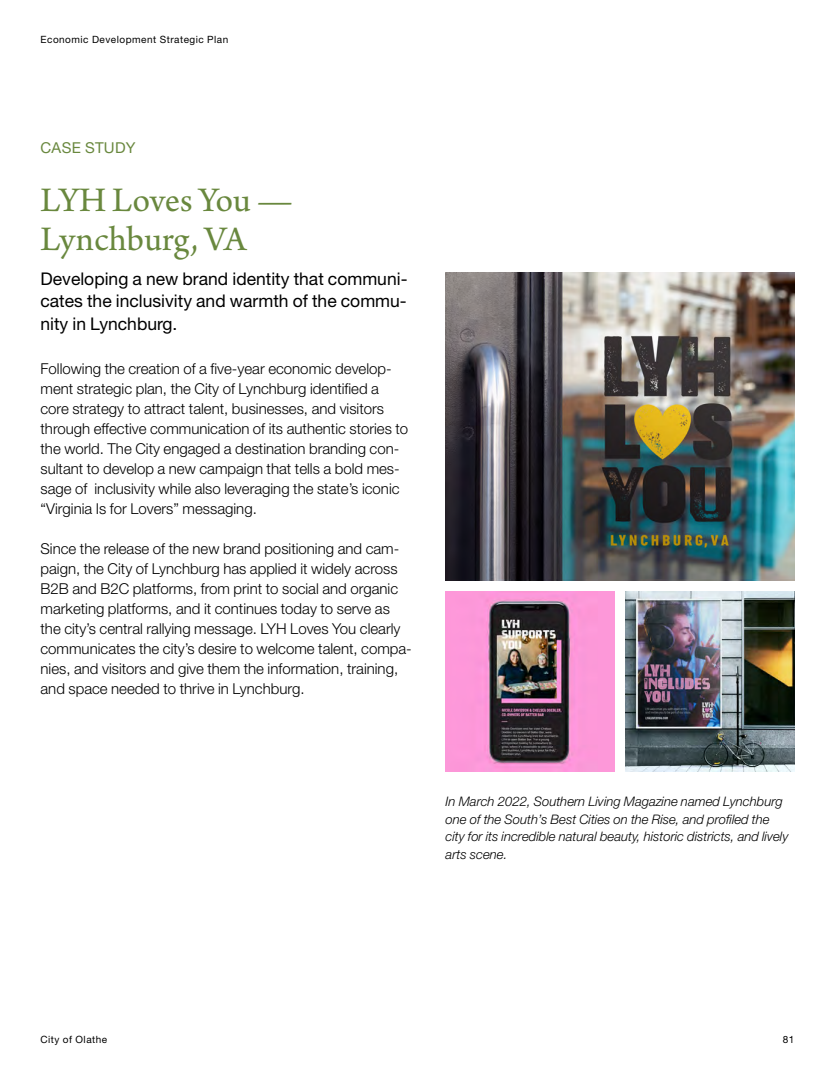
<style>
.page{position:relative;width:835px;height:1080px;background:#fff}
.page>*{position:absolute;margin:0;border:0;box-sizing:border-box;transform-origin:0 0}
.t1{font:36.25px/38.8px "Arno Pro";color:#69883e}
.t2{font:17.5px/22.5px "Helvetica Neue";color:#000;text-align:justify}
.t3{font:300 15px/20px "Helvetica Neue";color:#000}
.t4{font:15px "Helvetica Neue";letter-spacing:.02em;color:#69883e}
.t5{font:italic 300 13.12px/17.5px "Helvetica Neue";color:#000}
.t6{font:10px "Helvetica Neue";letter-spacing:.05em;color:#000}
</style>
<div class="page">
<img style="left:445px;top:592px;width:169px;height:180px">
<img style="left:445px;top:272px;width:349px;height:308px">
<img style="left:625px;top:592px;width:169px;height:180px">
<p class="t6" style="left:41px;top:33px;width:189px">Economic Development Strategic Plan</p>
<p class="t4" style="left:41px;top:138px;width:97px">CASE STUDY</p>
<h1 class="t1" style="left:41px;top:183px;width:254px">LYH Loves You —<br>Lynchburg, VA</h1>
<p class="t2" style="left:41px;top:267px;width:368px">Developing a new brand identity that communi&shy;cates the inclusivity and warmth of the commu&shy;nity in Lynchburg.</p>
<p class="t3" style="left:41px;top:359px;width:369px">Following the creation of a five-year economic develop&shy;ment strategic plan, the City of Lynchburg identified a core strategy to attract talent, businesses, and visitors through effective communication of its authentic stories to the world. The City engaged a destination branding con&shy;sultant to develop a new campaign that tells a bold mes&shy;sage of inclusivity while also leveraging the state’s iconic “Virginia Is for Lovers” messaging.</p>
<p class="t3" style="left:41px;top:539px;width:373px">Since the release of the new brand positioning and cam&shy;paign, the City of Lynchburg has applied it widely across B2B and B2C platforms, from print to social and organic marketing platforms, and it continues today to serve as the city’s central rallying message. LYH Loves You clearly communicates the city’s desire to welcome talent, compa&shy;nies, and visitors and give them the information, training, and space needed to thrive in Lynchburg.</p>
<p class="t5" style="left:445px;top:792px;width:344px">In March 2022, Southern Living Magazine named Lynchburg one of the South’s Best Cities on the Rise, and profiled the city for its incredible natural beauty, historic districts, and lively arts scene.</p>
<p class="t6" style="left:41px;top:1033px;width:68px">City of Olathe</p>
<p class="t6" style="left:782px;top:1033px;width:13px">81</p>
</div>
